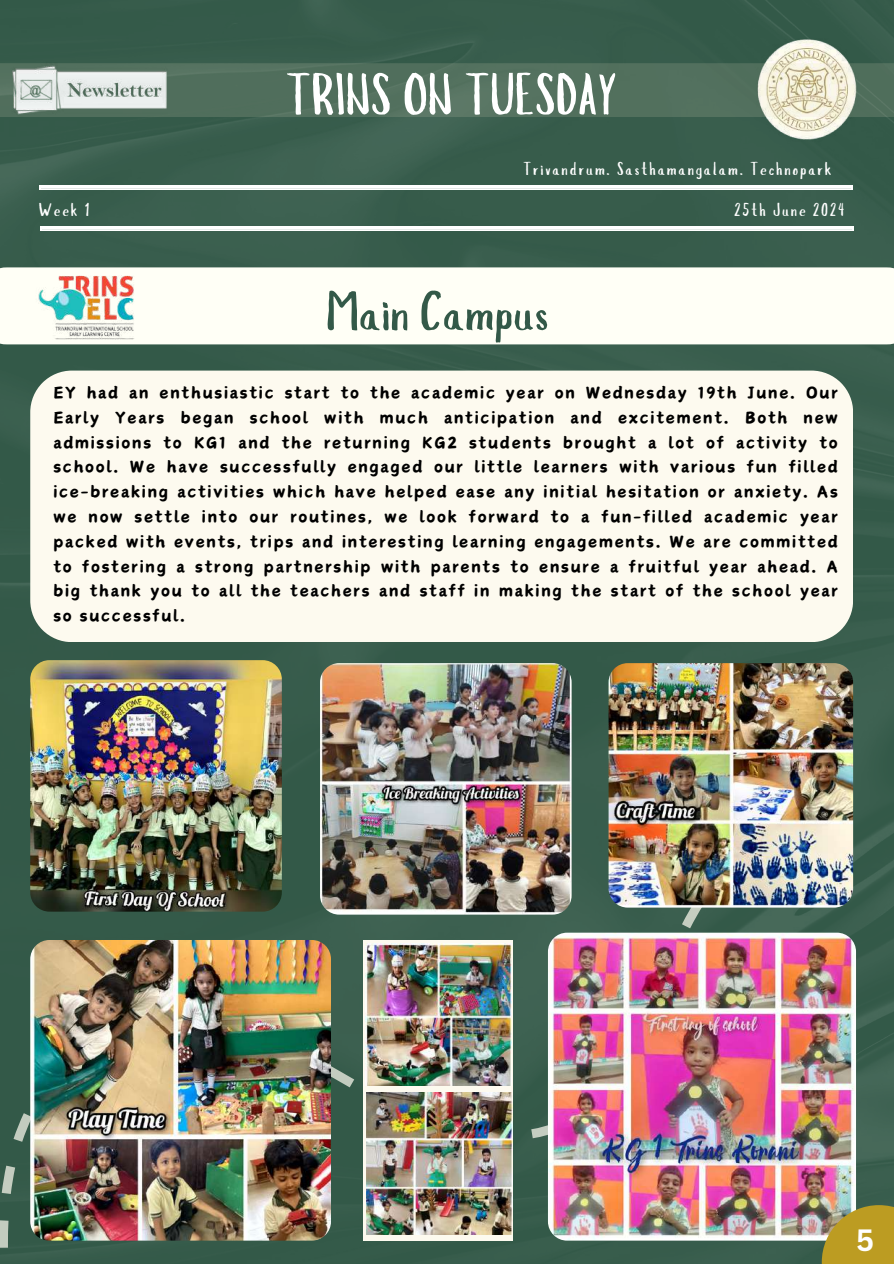
<style>
.page{position:relative;width:894px;height:1264px;background:#fff}
.page>*{position:absolute;margin:0;border:0;box-sizing:border-box;transform-origin:0 0}
.t1{font:57px "Slopes";color:#fff}
.t2{font:54px "Slopes";color:#335948}
.t3{font:700 30px "Canva Sans";color:#fff}
.t4{font:18px/24.8px "Canva Champion";letter-spacing:.1em;color:#000;text-align:justify}
.t5{font:18px "Slopes";letter-spacing:.1em;color:#fff}
</style>
<div class="page">
<div style="left:0;top:0;width:893px;height:1263px;background:#375c4b"></div>
<div style="left:0;top:267px;width:893px;height:77px;background:#fffff6"></div>
<div style="left:30px;top:370px;width:822px;height:272px;background:#fdfaef"></div>
<svg style="left:0;top:858px;width:737px;height:405px;background:#3b5f4f"></svg>
<img style="left:547px;top:932px;width:308px;height:308px;border-radius:19px">
<svg style="left:821px;top:1205px;width:72px;height:58px;background:#b39a34"></svg>
<img style="left:36px;top:252px;width:107px;height:107px">
<img style="left:651px;top:39px;width:242px;height:135px">
<svg style="left:39px;top:185px;width:812px;height:4px"></svg>
<svg style="left:0;top:63px;width:893px;height:54px;background:#657f6c"></svg>
<svg style="left:40px;top:226px;width:812px;height:4px"></svg>
<img style="left:6px;top:62px;width:167px;height:55px">
<div style="left:363px;top:940px;width:149px;height:300px;background:#fdfaef"></div>
<img style="left:366px;top:1092px;width:146px;height:142px">
<img style="left:365px;top:943px;width:146px;height:142px">
<img style="left:30px;top:660px;width:252px;height:251px;border-radius:19px">
<img style="left:320px;top:663px;width:251px;height:251px;border-radius:19px">
<img style="left:608px;top:663px;width:244px;height:244px;border-radius:19px">
<img style="left:30px;top:940px;width:301px;height:300px">
<h1 class="t1" style="left:285px;top:72px;width:333px">TRINS ON TUESDAY</h1>
<p class="t5" style="left:523px;top:161px;width:310px">Trivandrum. Sasthamangalam. Technopark</p>
<p class="t5" style="left:39px;top:202px;width:52px">Week 1</p>
<p class="t5" style="left:734px;top:202px;width:112px">25th June 2024</p>
<h2 class="t2" style="left:326px;top:290px;width:224px">Main Campus</h2>
<p class="t4" style="left:53px;top:379px;width:785px">EY had an enthusiastic start to the academic year on Wednesday 19th June. Our Early Years began school with much anticipation and excitement. Both new admissions to KG1 and the returning KG2 students brought a lot of activity to school. We have successfully engaged our little learners with various fun filled ice-breaking activities which have helped ease any initial hesitation or anxiety. As we now settle into our routines, we look forward to a fun-filled academic year packed with events, trips and interesting learning engagements. We are committed to fostering a strong partnership with parents to ensure a fruitful year ahead. A big thank you to all the teachers and staff in making the start of the school year so successful.</p>
<h3 class="t3" style="left:856px;top:1219px;width:20px">5</h3>
</div>
